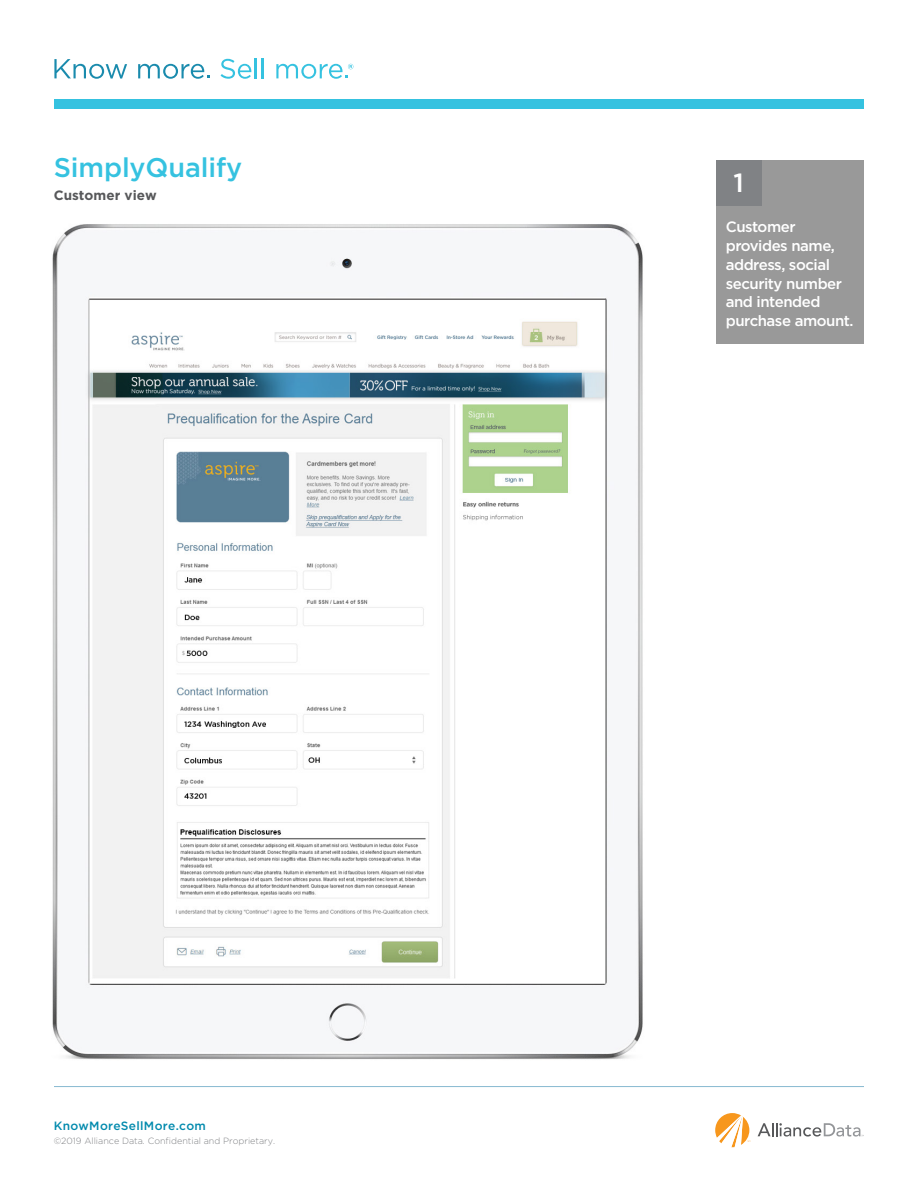
<style>
.page{position:relative;width:918px;height:1188px;background:#fff}
.page>*{position:absolute;margin:0;border:0;box-sizing:border-box;transform-origin:0 0}
.t1{font:500 27px "Gotham";letter-spacing:-.005em;color:#35c2e0}
.t2{font:500 26.25px "Gotham";color:#fff}
.body{font:500 15px/18.8px "Gotham";letter-spacing:-.03em;color:#fff}
.t3{font:700 13.5px "Gotham";color:#57585a}
.t4{font:500 12px "Gotham";letter-spacing:.025em;color:#028aad}
.t5{font:300 9px "Gotham";color:#808285}
</style>
<div class="page">
<img style="left:52px;top:224px;width:591px;height:835px">
<hr style="left:54px;top:1086px;width:810px;height:1px;background:#87b9d1">
<svg style="left:758px;top:1123px;width:106px;height:14px"></svg>
<svg style="left:715px;top:1113px;width:35px;height:34px"></svg>
<div style="left:716px;top:160px;width:148px;height:184px;background:#999"></div>
<div style="left:716px;top:160px;width:46px;height:46px;background:#808285"></div>
<div style="left:54px;top:99px;width:810px;height:10px;background:#35c2e0"></div>
<svg style="left:54px;top:59px;width:73px;height:20px"></svg>
<svg style="left:138px;top:64px;width:72px;height:15px"></svg>
<svg style="left:221px;top:59px;width:30px;height:20px"></svg>
<hr style="left:255px;top:58px;width:2px;height:20px;background:#35c2e0">
<hr style="left:262px;top:58px;width:2px;height:20px;background:#35c2e0">
<svg style="left:276px;top:64px;width:77px;height:15px"></svg>
<hr style="left:89px;top:299px;width:517px;height:1px;background:#231f20">
<p class="t1" style="left:54px;top:150px;width:190px">SimplyQualify</p>
<p class="t3" style="left:54px;top:187px;width:104px">Customer view</p>
<p class="t4" style="left:54px;top:1118px;width:154px">KnowMoreSellMore.com</p>
<p class="t5" style="left:54px;top:1135px;width:223px">©2019 Alliance Data. Confidential and Proprietary.</p>
<p class="t2" style="left:734px;top:165px;width:12px">1</p>
<p class="body" style="left:726px;top:218px;width:129px">Customer provides name, address, social security number and intended purchase amount.</p>
</div>
